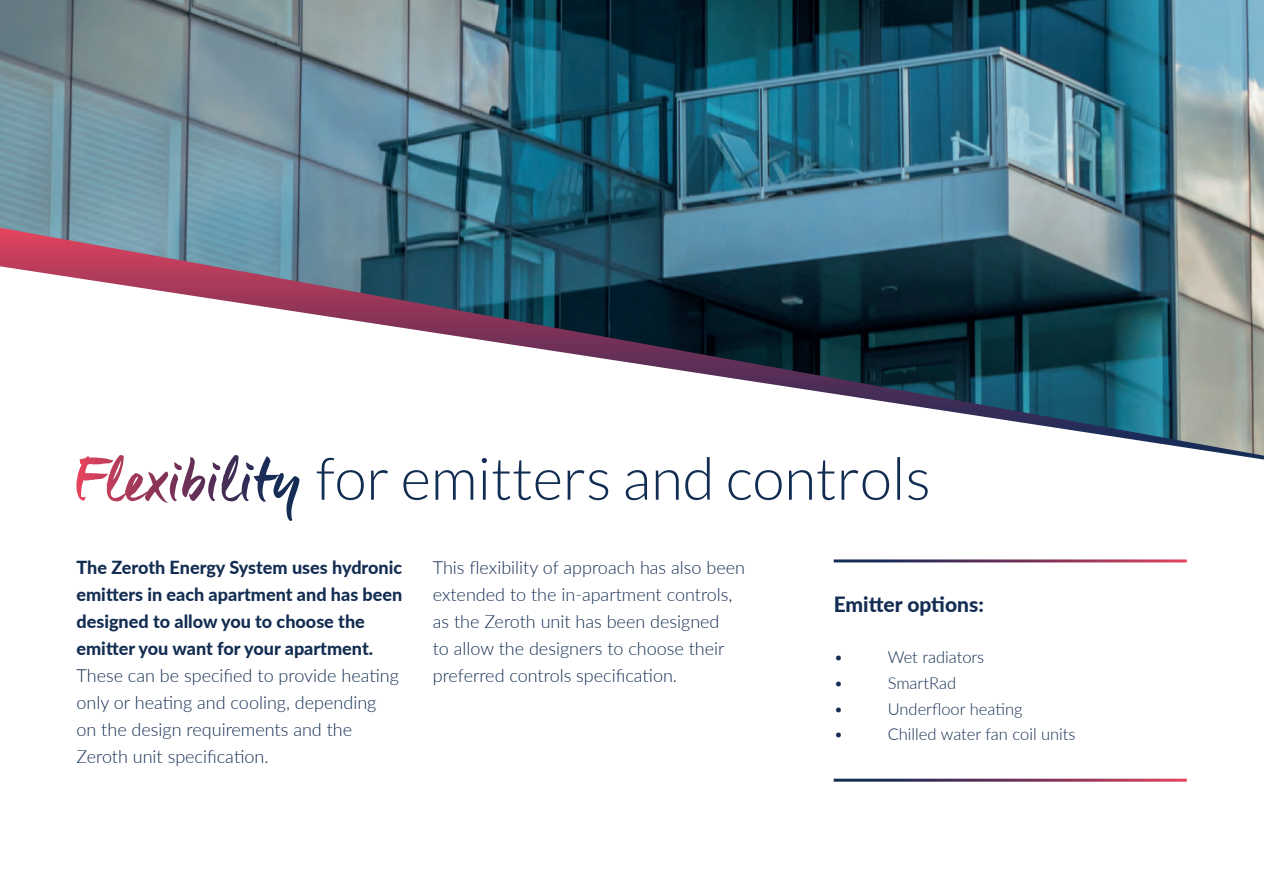
<style>
.page{position:relative;width:1264px;height:895px;background:#fff}
.page>*{position:absolute;margin:0;border:0;box-sizing:border-box;transform-origin:0 0}
.t1{font:800 21px "Lato";color:#132d52}
.t2{font:800 18px/27px "Lato";color:#132d52}
.t3{font:300 18px/27px "Lato";color:#132d52}
.t4{font:300 16.5px "Lato";color:#132d52}
.s1{font-weight:300}
</style>
<div class="page">
<img style="left:0;top:0;width:1263px;height:225px">
<svg style="left:0;top:225px;width:1263px;height:39px;background:#5c7688"></svg>
<svg style="left:0;top:264px;width:1263px;height:299px"></svg>
<svg style="left:317px;top:457px;width:610px;height:43px"></svg>
<svg style="left:221px;top:455px;width:29px;height:46px"></svg>
<hr style="left:833px;top:559px;width:353px;height:3px;background:#fff">
<p class="t2" style="left:76px;top:553px;width:327px">The Zeroth Energy System uses hydronic emitters in each apartment and has been designed to allow you to choose the emitter you want for your apartment.<br><span class="s1">These can be specified to provide heating only or heating and cooling, depending<br>on the design requirements and the Zeroth unit specification.</span></p>
<p class="t3" style="left:433px;top:553px;width:314px">This flexibility of approach has also been extended to the in-apartment controls, as the Zeroth unit has been designed<br>to allow the designers to choose their preferred controls specification.</p>
<p class="t1" style="left:833px;top:589px;width:152px">Emitter options:</p>
<p class="t4" style="left:833px;top:646px;width:11px">•</p>
<p class="t4" style="left:887px;top:646px;width:98px">Wet radiators</p>
<p class="t4" style="left:833px;top:671px;width:11px">•</p>
<p class="t4" style="left:887px;top:671px;width:70px">SmartRad</p>
<p class="t4" style="left:833px;top:697px;width:11px">•</p>
<p class="t4" style="left:887px;top:697px;width:136px">Underfloor heating</p>
<p class="t4" style="left:833px;top:722px;width:11px">•</p>
<p class="t4" style="left:887px;top:722px;width:189px">Chilled water fan coil units</p>
</div>
